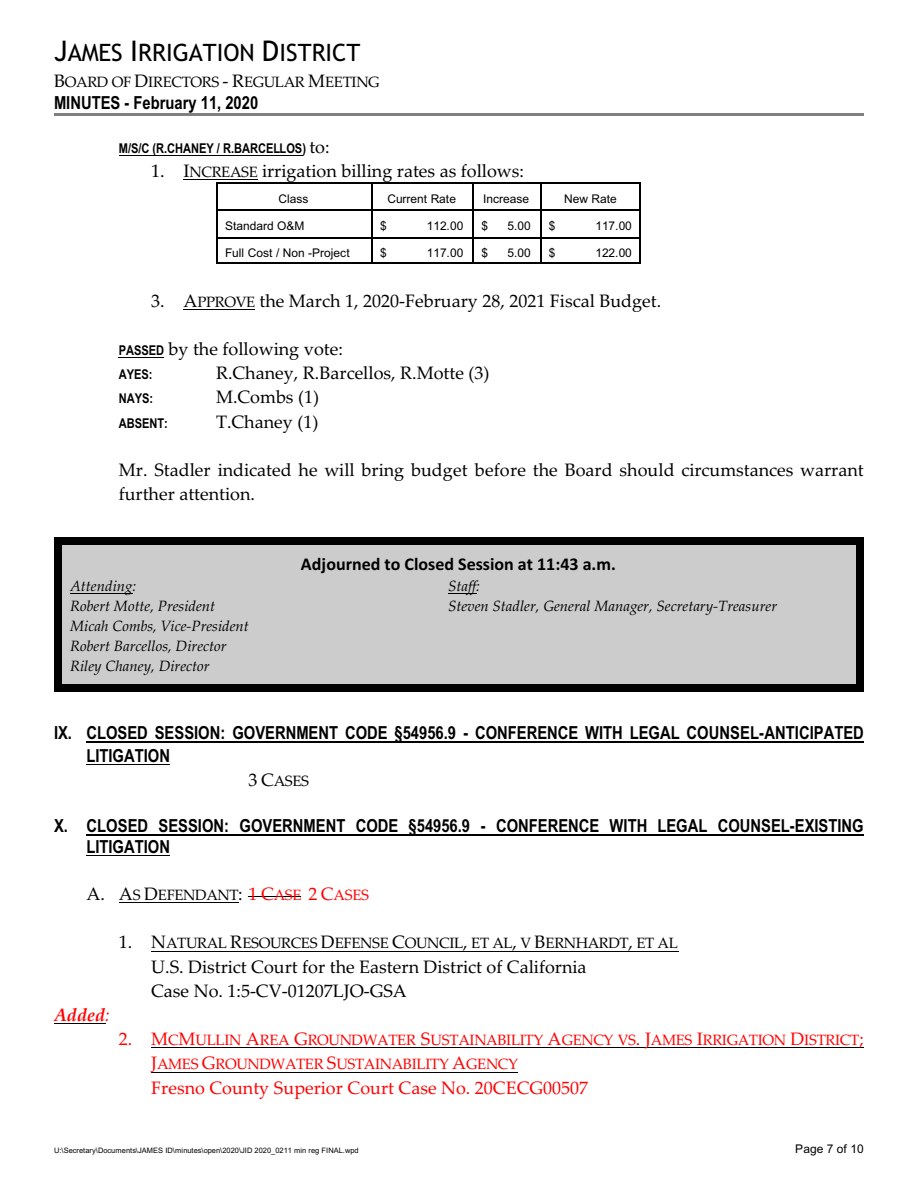
<style>
.page{position:relative;width:918px;height:1188px;background:#fff}
.page>*{position:absolute;margin:0;border:0;box-sizing:border-box;transform-origin:0 0}
.t1{font:24px "Trebuchet MS";color:#000}
.t2{font:18px/24.2px "Palatino Linotype";color:#000}
.t3{font:700 18px/23.1px "Arial Narrow";color:#000}
.t4{font:18px "Palatino Linotype";color:#f00}
.t5{font:700 18px "Calibri";color:#000}
.t6{font:italic 700 18px "Palatino Linotype";color:#f00}
.t7{font:italic 15px/20px "Palatino Linotype";color:#000}
.t8{font:15px "Palatino Linotype";letter-spacing:-.025em;color:#000}
.t9{font:15px/24.2px "Palatino Linotype";letter-spacing:-.025em;color:#f00}
.t10{font:700 13.5px "Arial Narrow";color:#000}
.t11{font:12px "Arial";color:#000}
.t12{font:7.5px "Arial";color:#000}
.s1{font-size:28.5px}
.s2{font-size:18px}
.s3{font-family:"Palatino Linotype";font-weight:400;font-size:18px}
.s4{font-size:15px}
.s5{font-family:"Arial Narrow";font-weight:700;font-size:13.5px}
.s6{font-size:18px;color:#f00}
.s7{color:#f00}
.s8{font-weight:400}
</style>
<div class="page">
<hr style="left:54px;top:113px;width:810px;height:3px;background:#808080">
<hr style="left:216px;top:183px;width:155px;height:1px;background:#000">
<hr style="left:371px;top:183px;width:2px;height:27px;background:#000">
<hr style="left:371px;top:183px;width:101px;height:1px;background:#000">
<hr style="left:472px;top:183px;width:2px;height:27px;background:#000">
<hr style="left:472px;top:183px;width:68px;height:1px;background:#000">
<hr style="left:540px;top:183px;width:101px;height:1px;background:#000">
<hr style="left:216px;top:210px;width:155px;height:1px;background:#000">
<hr style="left:371px;top:210px;width:2px;height:27px;background:#000">
<hr style="left:371px;top:210px;width:101px;height:1px;background:#000">
<hr style="left:472px;top:210px;width:2px;height:27px;background:#000">
<hr style="left:472px;top:210px;width:68px;height:1px;background:#000">
<hr style="left:540px;top:210px;width:101px;height:1px;background:#000">
<svg style="left:216px;top:184px;width:1px;height:79px"></svg>
<hr style="left:216px;top:237px;width:155px;height:1px;background:#000">
<hr style="left:216px;top:263px;width:155px;height:1px;background:#000">
<hr style="left:371px;top:237px;width:2px;height:27px;background:#000">
<hr style="left:371px;top:237px;width:101px;height:1px;background:#000">
<hr style="left:371px;top:263px;width:101px;height:1px;background:#000">
<hr style="left:472px;top:237px;width:2px;height:27px;background:#000">
<hr style="left:472px;top:237px;width:68px;height:1px;background:#000">
<hr style="left:472px;top:263px;width:68px;height:1px;background:#000">
<svg style="left:540px;top:184px;width:1px;height:79px"></svg>
<svg style="left:640px;top:184px;width:1px;height:79px"></svg>
<hr style="left:540px;top:237px;width:101px;height:1px;background:#000">
<hr style="left:540px;top:263px;width:101px;height:1px;background:#000">
<div style="left:54px;top:537px;width:810px;height:154px;background:#ccc"></div>
<hr style="left:70px;top:593px;width:63px;height:1px;background:#000">
<svg style="left:448px;top:593px;width:28px;height:1px"></svg>
<div style="left:54px;top:537px;width:7px;height:154px;background:#000"></div>
<div style="left:857px;top:537px;width:7px;height:154px;background:#000"></div>
<div style="left:54px;top:537px;width:810px;height:7px;background:#000"></div>
<div style="left:54px;top:684px;width:810px;height:7px;background:#000"></div>
<hr style="left:119px;top:155px;width:183px;height:1px;background:#000">
<hr style="left:184px;top:179px;width:74px;height:1px;background:#000">
<hr style="left:184px;top:309px;width:71px;height:1px;background:#000">
<hr style="left:119px;top:357px;width:45px;height:1px;background:#000">
<hr style="left:86px;top:742px;width:778px;height:1px;background:#000">
<hr style="left:86px;top:764px;width:84px;height:1px;background:#000">
<hr style="left:86px;top:835px;width:778px;height:1px;background:#000">
<hr style="left:86px;top:855px;width:84px;height:1px;background:#000">
<hr style="left:119px;top:902px;width:119px;height:1px;background:#000">
<hr style="left:248px;top:896px;width:53px;height:1px;background:#000">
<hr style="left:151px;top:951px;width:527px;height:1px;background:#000">
<hr style="left:54px;top:1023px;width:51px;height:1px;background:#000">
<hr style="left:151px;top:1048px;width:713px;height:1px;background:#000">
<hr style="left:151px;top:1072px;width:367px;height:1px;background:#000">
<h1 class="t1" style="left:54px;top:43px;width:308px"><span class="s1">J</span>AMES <span class="s1">I</span>RRIGATION <span class="s1">D</span>ISTRICT</h1>
<p class="t8" style="left:54px;top:76px;width:327px"><span class="s2">B</span>OARD OF <span class="s2">D</span>IRECTORS <span class="s2">- R</span>EGULAR <span class="s2">M</span>EETING</p>
<p class="t3" style="left:54px;top:93px;width:206px">MINUTES - February 11, 2020</p>
<p class="t10" style="left:119px;top:143px;width:212px">M/S/C (R.CHANEY / R.BARCELLOS) <span class="s3">to:</span></p>
<p class="t2" style="left:151px;top:161px;width:374px">1. I<span class="s4">NCREASE</span> irrigation billing rates as follows:</p>
<p class="t11" style="left:278px;top:194px;width:32px">Class</p>
<p class="t11" style="left:387px;top:194px;width:70px">Current Rate</p>
<p class="t11" style="left:483px;top:194px;width:48px">Increase</p>
<p class="t11" style="left:564px;top:194px;width:54px">New Rate</p>
<p class="t11" style="left:225px;top:221px;width:81px">Standard O&amp;M</p>
<p class="t11" style="left:380px;top:221px;width:8px">$</p>
<p class="t11" style="left:427px;top:221px;width:38px">112.00</p>
<p class="t11" style="left:481px;top:221px;width:8px">$</p>
<p class="t11" style="left:508px;top:221px;width:25px">5.00</p>
<p class="t11" style="left:549px;top:221px;width:8px">$</p>
<p class="t11" style="left:595px;top:221px;width:38px">117.00</p>
<p class="t11" style="left:225px;top:248px;width:126px">Full Cost / Non -Project</p>
<p class="t11" style="left:380px;top:248px;width:8px">$</p>
<p class="t11" style="left:427px;top:248px;width:38px">117.00</p>
<p class="t11" style="left:481px;top:248px;width:8px">$</p>
<p class="t11" style="left:508px;top:248px;width:25px">5.00</p>
<p class="t11" style="left:549px;top:248px;width:8px">$</p>
<p class="t11" style="left:595px;top:248px;width:38px">122.00</p>
<p class="t2" style="left:151px;top:291px;width:512px">3. A<span class="s4">PPROVE</span> the March 1, 2020-February 28, 2021 Fiscal Budget.</p>
<p class="t2" style="left:119px;top:339px;width:226px"><span class="s5">PASSED</span> by the following vote:</p>
<p class="t10" style="left:119px;top:369px;width:35px">AYES:</p>
<p class="t2" style="left:216px;top:363px;width:275px">R.Chaney, R.Barcellos, R.Motte (3)</p>
<p class="t10" style="left:119px;top:394px;width:36px">NAYS:</p>
<p class="t2" style="left:216px;top:387px;width:105px">M.Combs (1)</p>
<p class="t10" style="left:119px;top:418px;width:51px">ABSENT:</p>
<p class="t2" style="left:216px;top:411px;width:104px">T.Chaney (1)</p>
<p class="t2" style="left:119px;top:460px;width:746px">Mr. Stadler indicated he will bring budget before the Board should circumstances warrant further attention.</p>
<p class="t5" style="left:301px;top:557px;width:316px">Adjourned to Closed Session at 11:43 a.m.</p>
<p class="t7" style="left:70px;top:578px;width:68px">Attending:</p>
<p class="t7" style="left:448px;top:578px;width:33px">Staff:</p>
<p class="t7" style="left:70px;top:598px;width:146px">Robert Motte, President</p>
<p class="t7" style="left:448px;top:598px;width:331px">Steven Stadler, General Manager, Secretary-Treasurer</p>
<p class="t7" style="left:70px;top:618px;width:180px">Micah Combs, Vice-President<br>Robert Barcellos, Director<br>Riley Chaney, Director</p>
<p class="t3" style="left:86px;top:723px;width:779px;text-indent:-32px">IX. CLOSED SESSION: GOVERNMENT CODE §54956.9 - CONFERENCE WITH LEGAL COUNSEL-ANTICIPATED<br>LITIGATION</p>
<p class="t8" style="left:248px;top:775px;width:62px"><span class="s2">3 C</span>ASES</p>
<p class="t3" style="left:86px;top:817px;width:779px;line-height:20.9px;text-indent:-32px">X. CLOSED SESSION: GOVERNMENT CODE §54956.9 - CONFERENCE WITH LEGAL COUNSEL-EXISTING<br>LITIGATION</p>
<p class="t8" style="left:86px;top:889px;width:284px"><span class="s2">A. A</span>S <span class="s2">D</span>EFENDANT<span class="s2">:</span> <span class="s6">1 C</span><span class="s7">ASE</span> <span class="s6">2 C</span><span class="s7">ASES</span></p>
<p class="t8" style="left:119px;top:937px;width:561px"><span class="s2">1. N</span>ATURAL <span class="s2">R</span>ESOURCES <span class="s2">D</span>EFENSE <span class="s2">C</span>OUNCIL<span class="s2">,</span> ET AL<span class="s2">,</span> V <span class="s2">B</span>ERNHARDT<span class="s2">,</span> ET AL</p>
<p class="t2" style="left:151px;top:956px;width:437px">U.S. District Court for the Eastern District of California<br>Case No. 1:5-CV-01207LJO-GSA</p>
<p class="t6" style="left:54px;top:1008px;width:57px">Added<span class="s8">:</span></p>
<p class="t9" style="left:151px;top:1030px;width:714px;text-indent:-32px"><span class="s2">2. M</span>C<span class="s2">M</span>ULLIN <span class="s2">A</span>REA <span class="s2">G</span>ROUNDWATER <span class="s2">S</span>USTAINABILITY <span class="s2">A</span>GENCY VS<span class="s2">. J</span>AMES <span class="s2">I</span>RRIGATION <span class="s2">D</span>ISTRICT<span class="s2">;<br>J</span>AMES <span class="s2">G</span>ROUNDWATER <span class="s2">S</span>USTAINABILITY <span class="s2">A</span>GENCY</p>
<p class="t4" style="left:151px;top:1080px;width:438px">Fresno County Superior Court Case No. 20CECG00507</p>
<p class="t12" style="left:54px;top:1147px;width:306px">U:\Secretary\Documents\JAMES ID\minutes\open\2020\JID 2020_0211 min reg FINAL.wpd</p>
<p class="t11" style="left:795px;top:1144px;width:70px">Page 7 of 10</p>
</div>
